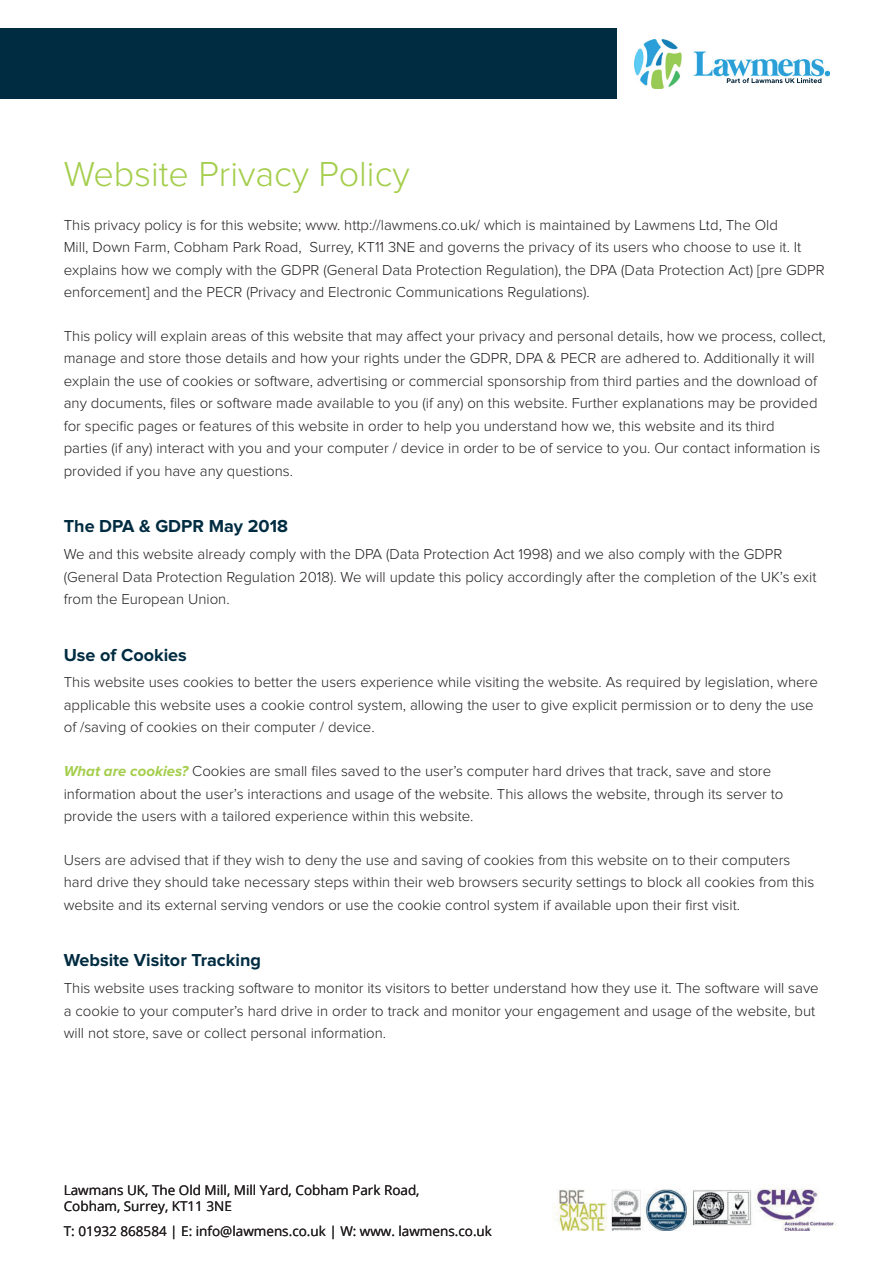
<style>
.page{position:relative;width:893px;height:1263px;background:#fff}
.page>*{position:absolute;margin:0;border:0;box-sizing:border-box;transform-origin:0 0}
.t1{font:300 36px "Proxima Nova";color:#a4ce4c}
.t2{font:700 18px "Proxima Nova";color:#002c41}
.t3{font:300 15px/22.5px "Proxima Nova";color:#231f20}
.t4{font:13.5px/16.2px "Open Sans";color:#231f20}
.s1{font-weight:700;font-style:italic;color:#a4ce4c}
</style>
<div class="page">
<img style="left:552px;top:1186px;width:285px;height:45px">
<img style="left:634px;top:39px;width:195px;height:49px">
<img style="left:727px;top:78px;width:94px;height:5px">
<div style="left:0;top:29px;width:617px;height:70px;background:#002c41"></div>
<h1 class="t1" style="left:64px;top:157px;width:347px">Website Privacy Policy</h1>
<p class="t3" style="left:64px;top:214px;width:762px">This privacy policy is for this website; www. http://lawmens.co.uk/ which is maintained by Lawmens Ltd, The Old<br>Mill, Down Farm, Cobham Park Road, Surrey, KT11 3NE and governs the privacy of its users who choose to use it. It explains how we comply with the GDPR (General Data Protection Regulation), the DPA (Data Protection Act) [pre GDPR enforcement] and the PECR (Privacy and Electronic Communications Regulations).</p>
<p class="t3" style="left:64px;top:325px;width:764px">This policy will explain areas of this website that may affect your privacy and personal details, how we process, collect, manage and store those details and how your rights under the GDPR, DPA &amp; PECR are adhered to. Additionally it will explain the use of cookies or software, advertising or commercial sponsorship from third parties and the download of any documents, files or software made available to you (if any) on this website. Further explanations may be provided for specific pages or features of this website in order to help you understand how we, this website and its third<br>parties (if any) interact with you and your computer / device in order to be of service to you. Our contact information is provided if you have any questions.</p>
<p class="t2" style="left:64px;top:518px;width:226px">The DPA &amp; GDPR May 2018</p>
<p class="t3" style="left:64px;top:543px;width:754px">We and this website already comply with the DPA (Data Protection Act 1998) and we also comply with the GDPR (General Data Protection Regulation 2018). We will update this policy accordingly after the completion of the UK’s exit from the European Union.</p>
<p class="t2" style="left:64px;top:646px;width:125px">Use of Cookies</p>
<p class="t3" style="left:64px;top:672px;width:756px">This website uses cookies to better the users experience while visiting the website. As required by legislation, where applicable this website uses a cookie control system, allowing the user to give explicit permission or to deny the use of /saving of cookies on their computer / device.</p>
<p class="t3" style="left:64px;top:760px;width:721px"><span class="s1">What are cookies?</span> Cookies are small files saved to the user’s computer hard drives that track, save and store information about the user’s interactions and usage of the website. This allows the website, through its server to provide the users with a tailored experience within this website.</p>
<p class="t3" style="left:64px;top:849px;width:752px">Users are advised that if they wish to deny the use and saving of cookies from this website on to their computers hard drive they should take necessary steps within their web browsers security settings to block all cookies from this website and its external serving vendors or use the cookie control system if available upon their first visit.</p>
<p class="t2" style="left:64px;top:952px;width:199px">Website Visitor Tracking</p>
<p class="t3" style="left:64px;top:978px;width:756px">This website uses tracking software to monitor its visitors to better understand how they use it. The software will save a cookie to your computer’s hard drive in order to track and monitor your engagement and usage of the website, but will not store, save or collect personal information.</p>
<p class="t4" style="left:64px;top:1181px;width:357px">Lawmans UK, The Old Mill, Mill Yard, Cobham Park Road,<br>Cobham, Surrey, KT11 3NE</p>
<p class="t4" style="left:64px;top:1222px;width:430px">T: 01932 868584 | E: info@lawmens.co.uk | W: www. lawmens.co.uk</p>
</div>
